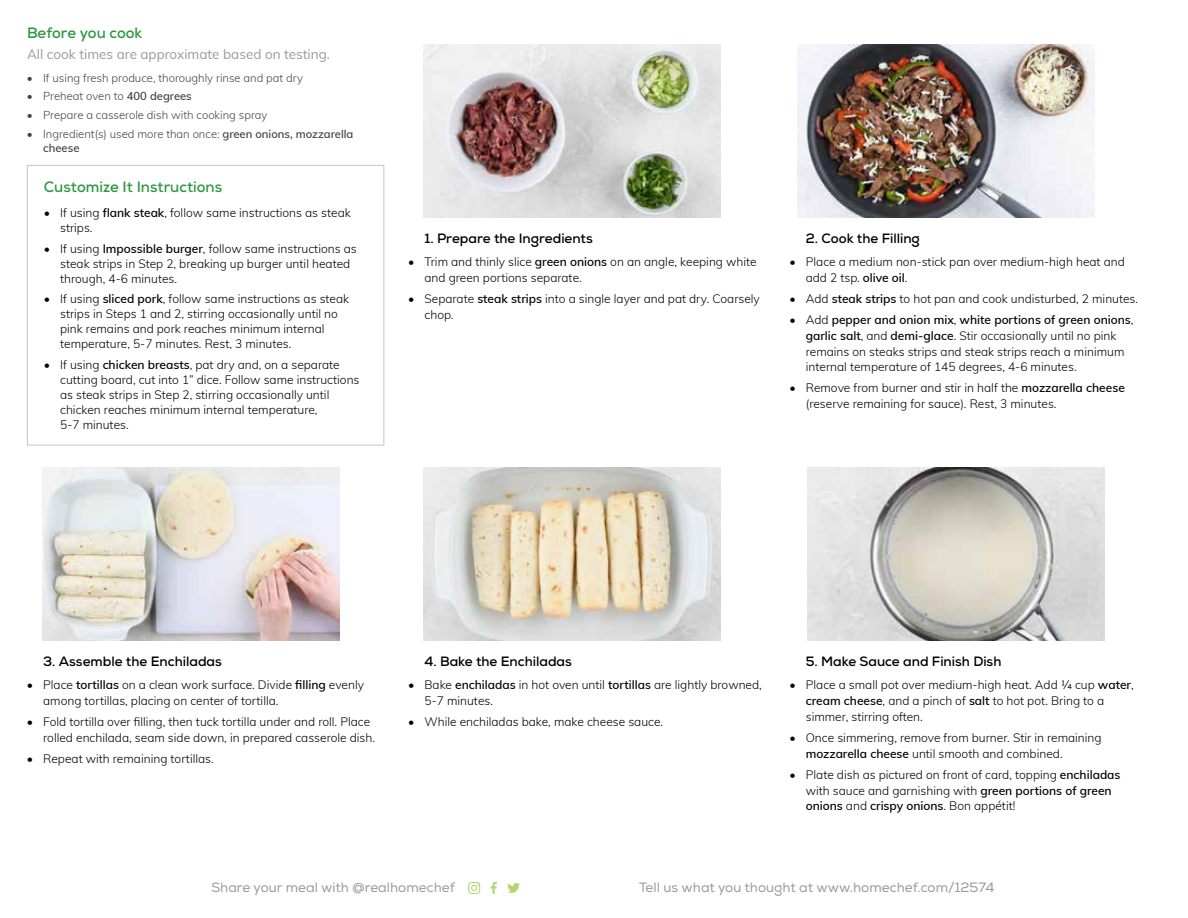
<style>
.page{position:relative;width:1188px;height:918px;background:#fff}
.page>*{position:absolute;margin:0;border:0;box-sizing:border-box;transform-origin:0 0}
.t1{font:700 15px "Nexa";color:#2c9942}
.t2{font:700 13.5px "Nexa";color:#000}
.t3{font:13.5px "Nexa";color:#9a9a9a}
.t4{font:13.5px "Muli";color:#9a9a9a}
.t5{font:300 12px/15.8px "Muli";color:#000}
.t6{font:300 11.25px/13.5px "Muli";color:#414241}
.s1{font-weight:600}
</style>
<div class="page">
<svg style="left:491px;top:882px;width:6px;height:12px"></svg>
<svg style="left:468px;top:882px;width:12px;height:12px"></svg>
<svg style="left:507px;top:883px;width:13px;height:10px"></svg>
<img style="left:42px;top:467px;width:297px;height:173px">
<img style="left:423px;top:467px;width:297px;height:173px">
<img style="left:423px;top:44px;width:297px;height:173px">
<img style="left:808px;top:467px;width:297px;height:173px">
<img style="left:797px;top:44px;width:297px;height:173px">
<div style="left:27px;top:165px;width:357px;height:281px;border:1px solid #c7c6c5"></div>
<p class="t1" style="left:27px;top:23px;width:117px">Before you cook</p>
<p class="t4" style="left:27px;top:44px;width:304px">All cook times are approximate based on testing.</p>
<p class="t6" style="left:27px;top:70px;width:278px">• If using fresh produce, thoroughly rinse and pat dry</p>
<p class="t6" style="left:27px;top:89px;width:166px">• Preheat oven to <span class="s1">400 degrees</span></p>
<p class="t6" style="left:27px;top:108px;width:242px">• Prepare a casserole dish with cooking spray</p>
<p class="t6" style="left:43px;top:127px;width:312px;text-indent:-16px">• Ingredient(s) used more than once: <span class="s1">green onions, mozzarella cheese</span></p>
<p class="t1" style="left:44px;top:178px;width:180px">Customize It Instructions</p>
<p class="t5" style="left:60px;top:205px;width:292px;line-height:15px;text-indent:-16px">• If using <span class="s1">flank steak</span>, follow same instructions as steak strips.</p>
<p class="t5" style="left:60px;top:240px;width:298px;line-height:15px;text-indent:-16px">• If using <span class="s1">Impossible burger</span>, follow same instructions as steak strips in Step 2, breaking up burger until heated through, 4-6 minutes.</p>
<p class="t5" style="left:60px;top:291px;width:291px;line-height:15px;text-indent:-16px">• If using <span class="s1">sliced pork</span>, follow same instructions as steak strips in Steps 1 and 2, stirring occasionally until no pink remains and pork reaches minimum internal temperature, 5-7 minutes. Rest, 3 minutes.</p>
<p class="t5" style="left:60px;top:356px;width:301px;line-height:15px;text-indent:-16px">• If using <span class="s1">chicken breasts</span>, pat dry and, on a separate cutting board, cut into 1” dice. Follow same instructions as steak strips in Step 2, stirring occasionally until chicken reaches minimum internal temperature,<br>5-7 minutes.</p>
<p class="t2" style="left:425px;top:229px;width:170px">1. Prepare the Ingredients</p>
<p class="t5" style="left:425px;top:253px;width:334px;text-indent:-16px">• Trim and thinly slice <span class="s1">green onions</span> on an angle, keeping white and green portions separate.</p>
<p class="t5" style="left:425px;top:290px;width:337px;text-indent:-16px">• Separate <span class="s1">steak strips</span> into a single layer and pat dry. Coarsely chop.</p>
<p class="t2" style="left:806px;top:229px;width:116px">2. Cook the Filling</p>
<p class="t5" style="left:806px;top:253px;width:321px;text-indent:-16px">• Place a medium non-stick pan over medium-high heat and add 2 tsp. <span class="s1">olive oil</span>.</p>
<p class="t5" style="left:790px;top:290px;width:350px">• Add <span class="s1">steak strips</span> to hot pan and cook undisturbed, 2 minutes.</p>
<p class="t5" style="left:806px;top:311px;width:329px;text-indent:-16px">• Add <span class="s1">pepper and onion mix</span>, <span class="s1">white portions of green onions</span>, <span class="s1">garlic salt</span>, and <span class="s1">demi-glace</span>. Stir occasionally until no pink remains on steaks strips and steak strips reach a minimum internal temperature of 145 degrees, 4-6 minutes.</p>
<p class="t5" style="left:806px;top:380px;width:321px;text-indent:-16px">• Remove from burner and stir in half the <span class="s1">mozzarella cheese </span>(reserve remaining for sauce). Rest, 3 minutes.</p>
<p class="t2" style="left:43px;top:653px;width:180px">3. Assemble the Enchiladas</p>
<p class="t5" style="left:43px;top:677px;width:322px;text-indent:-16px">• Place <span class="s1">tortillas</span> on a clean work surface. Divide <span class="s1">filling</span> evenly among tortillas, placing on center of tortilla.</p>
<p class="t5" style="left:43px;top:714px;width:333px;text-indent:-16px">• Fold tortilla over filling, then tuck tortilla under and roll. Place rolled enchilada, seam side down, in prepared casserole dish.</p>
<p class="t5" style="left:27px;top:751px;width:188px">• Repeat with remaining tortillas.</p>
<p class="t2" style="left:424px;top:653px;width:149px">4. Bake the Enchiladas</p>
<p class="t5" style="left:424px;top:677px;width:339px;text-indent:-16px">• Bake <span class="s1">enchiladas</span> in hot oven until <span class="s1">tortillas</span> are lightly browned,<br>5-7 minutes.</p>
<p class="t5" style="left:408px;top:714px;width:256px">• While enchiladas bake, make cheese sauce.</p>
<p class="t2" style="left:806px;top:653px;width:197px">5. Make Sauce and Finish Dish</p>
<p class="t5" style="left:806px;top:677px;width:329px;text-indent:-16px">• Place a small pot over medium-high heat. Add ¼ cup <span class="s1">water</span>, <span class="s1">cream cheese</span>, and a pinch of <span class="s1">salt</span> to hot pot. Bring to a simmer, stirring often.</p>
<p class="t5" style="left:806px;top:729px;width:297px;text-indent:-16px">• Once simmering, remove from burner. Stir in remaining <span class="s1">mozzarella cheese</span> until smooth and combined.</p>
<p class="t5" style="left:806px;top:766px;width:316px;text-indent:-16px">• Plate dish as pictured on front of card, topping <span class="s1">enchiladas </span>with sauce and garnishing with <span class="s1">green portions of green onions</span> and <span class="s1">crispy onions</span>. Bon appétit!</p>
<p class="t3" style="left:211px;top:879px;width:245px">Share your meal with @realhomechef</p>
<p class="t3" style="left:639px;top:879px;width:357px">Tell us what you thought at www.homechef.com/12574</p>
</div>
